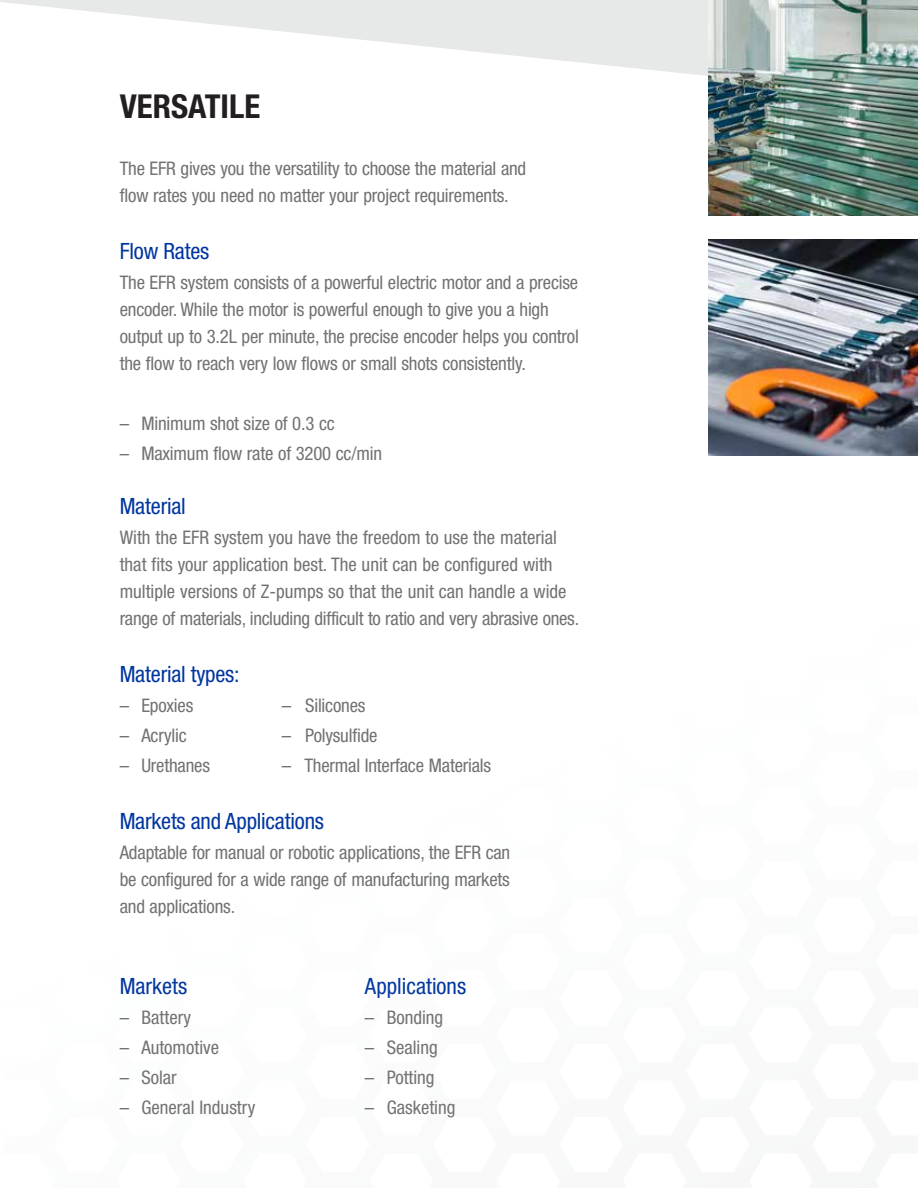
<style>
.page{position:relative;width:918px;height:1188px;background:#fff}
.page>*{position:absolute;margin:0;border:0;box-sizing:border-box;transform-origin:0 0}
.t1{font:700 condensed 33px "Helvetica Neue LT Std";color:#231f20}
.t2{font:condensed 22.5px "Helvetica Neue LT Std";letter-spacing:-.01em;color:#0036a0}
.t3{font:condensed 18.75px/27px "Helvetica Neue LT Std";letter-spacing:-.01em;color:#717271}
</style>
<div class="page">
<svg style="left:0;top:0;width:708px;height:32px;fill:#e7e8e8"></svg>
<svg style="left:292px;top:32px;width:626px;height:208px"></svg>
<img style="left:708px;top:0;width:210px;height:216px">
<img style="left:708px;top:240px;width:210px;height:216px">
<h1 class="t1" style="left:120px;top:86px;width:142px">VERSATILE</h1>
<p class="t3" style="left:120px;top:155px;width:408px">The EFR gives you the versatility to choose the material and flow rates you need no matter your project requirements.</p>
<p class="t2" style="left:120px;top:238px;width:91px">Flow Rates</p>
<p class="t3" style="left:120px;top:269px;width:461px">The EFR system consists of a powerful electric motor and a precise encoder. While the motor is powerful enough to give you a high output up to 3.2L per minute, the precise encoder helps you control the flow to reach very low flows or small shots consistently.</p>
<p class="t3" style="left:120px;top:410px;width:217px">– Minimum shot size of 0.3 cc</p>
<p class="t3" style="left:120px;top:440px;width:264px">– Maximum flow rate of 3200 cc/min</p>
<p class="t2" style="left:120px;top:493px;width:68px">Material</p>
<p class="t3" style="left:120px;top:524px;width:461px">With the EFR system you have the freedom to use the material that fits your application best. The unit can be configured with multiple versions of Z-pumps so that the unit can handle a wide range of materials, including difficult to ratio and very abrasive ones.</p>
<p class="t2" style="left:120px;top:661px;width:121px">Material types:</p>
<p class="t3" style="left:120px;top:692px;width:75px">– Epoxies</p>
<p class="t3" style="left:282px;top:692px;width:85px">– Silicones</p>
<p class="t3" style="left:120px;top:722px;width:69px">– Acrylic</p>
<p class="t3" style="left:282px;top:722px;width:97px">– Polysulfide</p>
<p class="t3" style="left:120px;top:752px;width:92px">– Urethanes</p>
<p class="t3" style="left:282px;top:752px;width:211px">– Thermal Interface Materials</p>
<p class="t2" style="left:120px;top:808px;width:206px">Markets and Applications</p>
<p class="t3" style="left:120px;top:839px;width:392px;text-align:justify">Adaptable for manual or robotic applications, the EFR can be configured for a wide range of manufacturing markets and applications.</p>
<p class="t2" style="left:120px;top:973px;width:69px">Markets</p>
<p class="t3" style="left:120px;top:1004px;width:73px">– Battery</p>
<p class="t3" style="left:120px;top:1034px;width:101px">– Automotive</p>
<p class="t3" style="left:120px;top:1064px;width:59px">– Solar</p>
<p class="t3" style="left:120px;top:1094px;width:137px">– General Industry</p>
<p class="t2" style="left:365px;top:973px;width:103px">Applications</p>
<p class="t3" style="left:365px;top:1004px;width:80px">– Bonding</p>
<p class="t3" style="left:365px;top:1034px;width:74px">– Sealing</p>
<p class="t3" style="left:365px;top:1064px;width:71px">– Potting</p>
<p class="t3" style="left:365px;top:1094px;width:92px">– Gasketing</p>
</div>
